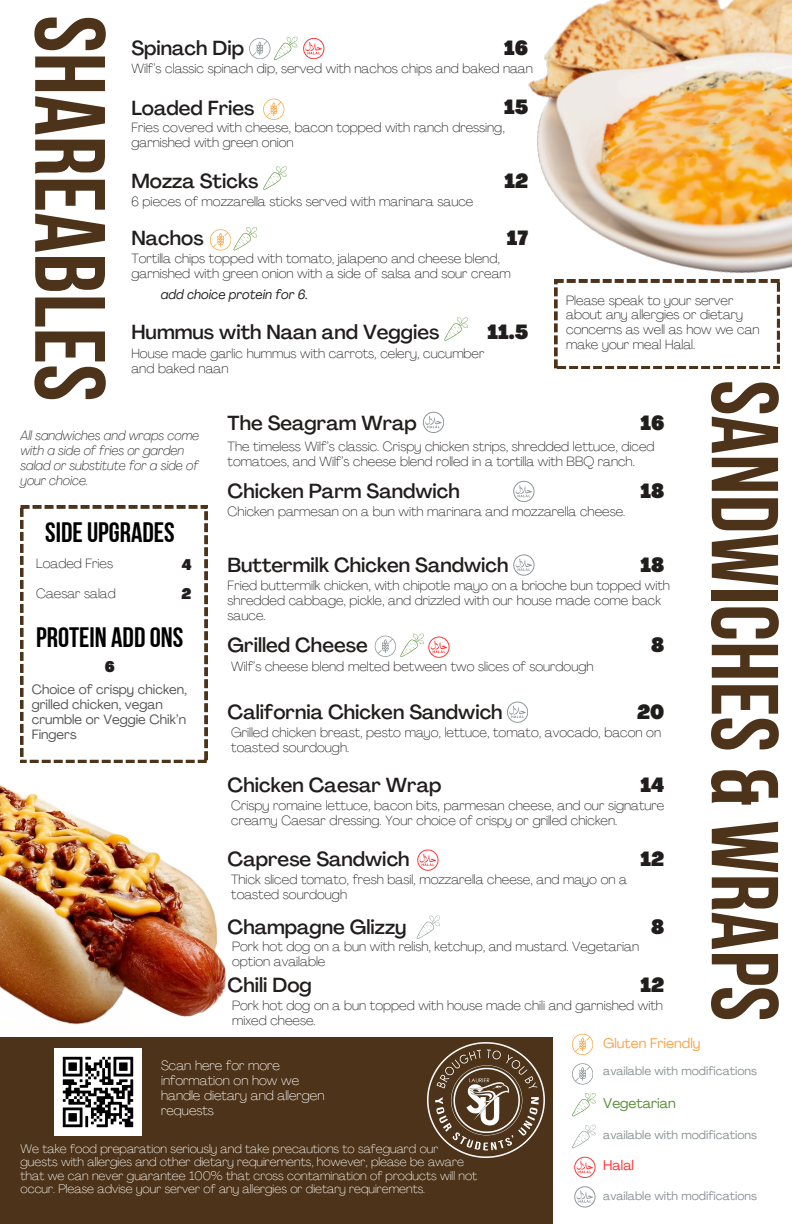
<style>
.page{position:relative;width:792px;height:1224px;background:#fff}
.page>*{position:absolute;margin:0;border:0;box-sizing:border-box;transform-origin:0 0}
.t1{font:99.7px "Bebas Neue Cyrillic";color:#4c3319}
.t2{font:94.7px "Bebas Neue Cyrillic";color:#4c3319}
.t3{font:28px "Bebas Neue Cyrillic";color:#000}
.t4{font:500 20.1px "Agrandir";color:#211d1d}
.t5{font:900 condensed 20.1px "Agrandir";color:#211d1d}
.t6{font:900 condensed 15.1px "Agrandir";color:#211d1d}
.t7{font:13.9px "Agrandir";color:#faa446}
.t8{font:13.9px "Agrandir";color:#568d33}
.t9{font:13.9px "Agrandir";color:#ff3131}
.t10{font:100 13.3px/15px "Agrandir";color:#211d1d}
.t11{font:italic 100 13.3px/15px "Agrandir";color:#211d1d}
.t12{font:13.3px/15px "Agrandir";color:#545454}
.t13{font:100 13.3px/15px "Agrandir";color:#fff}
.t14{font:italic 13.3px "Agrandir";color:#211d1d}
.t15{font:100 12.3px/13.5px "Agrandir";color:#fff}
.t16{font:11.9px "Agrandir";color:#8a9496}
</style>
<div class="page">
<svg style="left:21px;top:506px;width:186px;height:257px"></svg>
<img style="left:0;top:785px;width:226px;height:240px">
<div style="left:0;top:1037px;width:552px;height:187px;background:#4c3319"></div>
<img style="left:528px;top:0;width:264px;height:318px">
<svg style="left:574px;top:1157px;width:21px;height:21px"></svg>
<svg style="left:572px;top:1125px;width:23px;height:23px"></svg>
<svg style="left:572px;top:1093px;width:23px;height:23px"></svg>
<svg style="left:572px;top:1063px;width:21px;height:21px"></svg>
<svg style="left:572px;top:1034px;width:21px;height:21px"></svg>
<svg style="left:249px;top:37px;width:48px;height:23px"></svg>
<svg style="left:303px;top:38px;width:21px;height:21px"></svg>
<svg style="left:263px;top:99px;width:21px;height:21px"></svg>
<svg style="left:210px;top:227px;width:47px;height:23px"></svg>
<svg style="left:263px;top:166px;width:23px;height:24px"></svg>
<svg style="left:444px;top:317px;width:23px;height:24px"></svg>
<img style="left:55px;top:1048px;width:87px;height:87px">
<svg style="left:574px;top:1186px;width:21px;height:21px"></svg>
<svg style="left:417px;top:849px;width:21px;height:21px"></svg>
<svg style="left:375px;top:634px;width:74px;height:24px"></svg>
<img style="left:428px;top:1042px;width:117px;height:116px">
<svg style="left:507px;top:702px;width:21px;height:21px"></svg>
<svg style="left:513px;top:554px;width:21px;height:21px"></svg>
<svg style="left:513px;top:481px;width:21px;height:21px"></svg>
<svg style="left:423px;top:412px;width:21px;height:21px"></svg>
<svg style="left:555px;top:280px;width:225px;height:89px"></svg>
<svg style="left:417px;top:916px;width:23px;height:23px"></svg>
<h2 class="t1" style="left:110px;top:15px;width:388px;rotate:90deg">SHAREABLES</h2>
<p class="t5" style="left:504px;top:40px;width:25px">16</p>
<h4 class="t4" style="left:131px;top:40px;width:114px">Spinach Dip</h4>
<h3 class="t10" style="left:131px;top:62px;width:403px">Wilf’s classic spinach dip, served with nachos chips and baked naan</h3>
<h3 class="t5" style="left:504px;top:99px;width:26px">15</h3>
<p class="t4" style="left:131px;top:100px;width:125px">Loaded Fries</p>
<h4 class="t10" style="left:131px;top:121px;width:375px">Fries covered with cheese, bacon topped with ranch dressing, garnished with green onion</h4>
<h1 class="t5" style="left:504px;top:173px;width:25px">12</h1>
<h3 class="t4" style="left:131px;top:173px;width:128px">Mozza Sticks</h3>
<p class="t10" style="left:131px;top:195px;width:344px">6 pieces of mozzarella sticks served with marinara sauce</p>
<p class="t4" style="left:131px;top:230px;width:74px">Nachos</p>
<h4 class="t5" style="left:507px;top:230px;width:23px">17</h4>
<h3 class="t10" style="left:131px;top:252px;width:381px">Tortilla chips topped with tomato, jalapeno and cheese blend, garnished with green onion with a side of salsa and sour cream</h3>
<h3 class="t14" style="left:161px;top:289px;width:149px">add choice protein for 6.</h3>
<p class="t10" style="left:566px;top:294px;width:195px">Please speak to your server about any allergies or dietary concerns as well as how we can make your meal Halal.</p>
<h4 class="t4" style="left:131px;top:324px;width:309px">Hummus with Naan and Veggies</h4>
<p class="t5" style="left:488px;top:324px;width:42px">11.5</p>
<p class="t10" style="left:131px;top:347px;width:355px">House made garlic hummus with carrots, celery, cucumber and baked naan</p>
<p class="t2" style="left:783px;top:380px;width:643px;rotate:90deg">SANDWICHES&amp;WRAPS</p>
<h4 class="t4" style="left:228px;top:415px;width:191px">The Seagram Wrap</h4>
<h4 class="t5" style="left:640px;top:415px;width:25px">16</h4>
<h4 class="t10" style="left:228px;top:440px;width:428px">The timeless Wilf’s classic. Crispy chicken strips, shredded lettuce, diced tomatoes, and Wilf’s cheese blend rolled in a tortilla with BBQ ranch.</h4>
<p class="t5" style="left:641px;top:483px;width:25px">18</p>
<h3 class="t10" style="left:228px;top:505px;width:399px">Chicken parmesan on a bun with marinara and mozzarella cheese.</h3>
<p class="t5" style="left:641px;top:557px;width:25px">18</p>
<h2 class="t10" style="left:228px;top:579px;width:444px">Fried buttermilk chicken, with chipotle mayo on a brioche bun topped with shredded cabbage, pickle, and drizzled with our house made come back sauce.</h2>
<h4 class="t5" style="left:651px;top:637px;width:15px">8</h4>
<h4 class="t10" style="left:231px;top:660px;width:364px">Wilf’s cheese blend melted between two slices of sourdough</h4>
<p class="t5" style="left:637px;top:704px;width:29px">20</p>
<p class="t10" style="left:231px;top:726px;width:431px">Grilled chicken breast, pesto mayo, lettuce, tomato, avocado, bacon on toasted sourdough.</p>
<p class="t11" style="left:21px;top:429px;width:180px">All sandwiches and wraps come with a side of fries or garden salad or substitute for a side of your choice.</p>
<h4 class="t4" style="left:228px;top:483px;width:234px">Chicken Parm Sandwich</h4>
<p class="t3" style="left:45px;top:521px;width:131px">SIDEUPGRADES</p>
<h1 class="t10" style="left:36px;top:557px;width:79px">Loaded Fries</h1>
<p class="t10" style="left:36px;top:587px;width:81px">Caesar salad</p>
<p class="t4" style="left:228px;top:557px;width:282px">Buttermilk Chicken Sandwich</p>
<p class="t6" style="left:182px;top:558px;width:11px">4</p>
<p class="t6" style="left:181px;top:587px;width:11px">2</p>
<p class="t3" style="left:36px;top:626px;width:149px">PROTEIN ADD ONS</p>
<h4 class="t6" style="left:105px;top:661px;width:11px">6</h4>
<p class="t12" style="left:32px;top:683px;width:157px">Choice of crispy chicken, grilled chicken, vegan crumble or Veggie Chik’n<br>Fingers</p>
<p class="t4" style="left:228px;top:637px;width:142px">Grilled Cheese</p>
<h3 class="t4" style="left:228px;top:704px;width:277px">California Chicken Sandwich</h3>
<p class="t4" style="left:228px;top:777px;width:215px">Chicken Caesar Wrap</p>
<p class="t5" style="left:640px;top:777px;width:25px">14</p>
<h3 class="t10" style="left:231px;top:799px;width:435px">Crispy romaine lettuce, bacon bits, parmesan cheese, and our signature creamy Caesar dressing. Your choice of crispy or grilled chicken.</h3>
<p class="t5" style="left:641px;top:851px;width:25px">12</p>
<h4 class="t10" style="left:231px;top:873px;width:397px">Thick sliced tomato, fresh basil, mozzarella cheese, and mayo on a toasted sourdough</h4>
<p class="t5" style="left:651px;top:919px;width:15px">8</p>
<h3 class="t4" style="left:228px;top:851px;width:184px">Caprese Sandwich</h3>
<h4 class="t4" style="left:228px;top:919px;width:180px">Champagne Glizzy</h4>
<h4 class="t4" style="left:228px;top:977px;width:86px">Chili Dog</h4>
<h4 class="t10" style="left:232px;top:940px;width:408px">Pork hot dog on a bun with relish, ketchup, and mustard. Vegetarian option available</h4>
<p class="t5" style="left:641px;top:977px;width:25px">12</p>
<h3 class="t10" style="left:232px;top:1000px;width:432px">Pork hot dog on a bun topped with house made chili and garnished with mixed cheese.</h3>
<p class="t13" style="left:161px;top:1059px;width:165px">Scan here for more information on how we handle dietary and allergen requests</p>
<h4 class="t15" style="left:21px;top:1143px;width:458px">We take food preparation seriously and take precautions to safeguard our guests with allergies and other dietary requirements, however, please be aware that we can never guarantee 100% that cross contamination of products will not occur. Please advise your server of any allergies or dietary requirements.</h4>
<p class="t7" style="left:603px;top:1037px;width:99px">Gluten Friendly</p>
<h4 class="t16" style="left:603px;top:1066px;width:155px">available with modifications</h4>
<h3 class="t8" style="left:603px;top:1098px;width:74px">Vegetarian</h3>
<p class="t16" style="left:603px;top:1130px;width:155px">available with modifications</p>
<p class="t9" style="left:603px;top:1160px;width:32px">Halal</p>
<h3 class="t16" style="left:603px;top:1191px;width:155px">available with modifications</h3>
</div>
